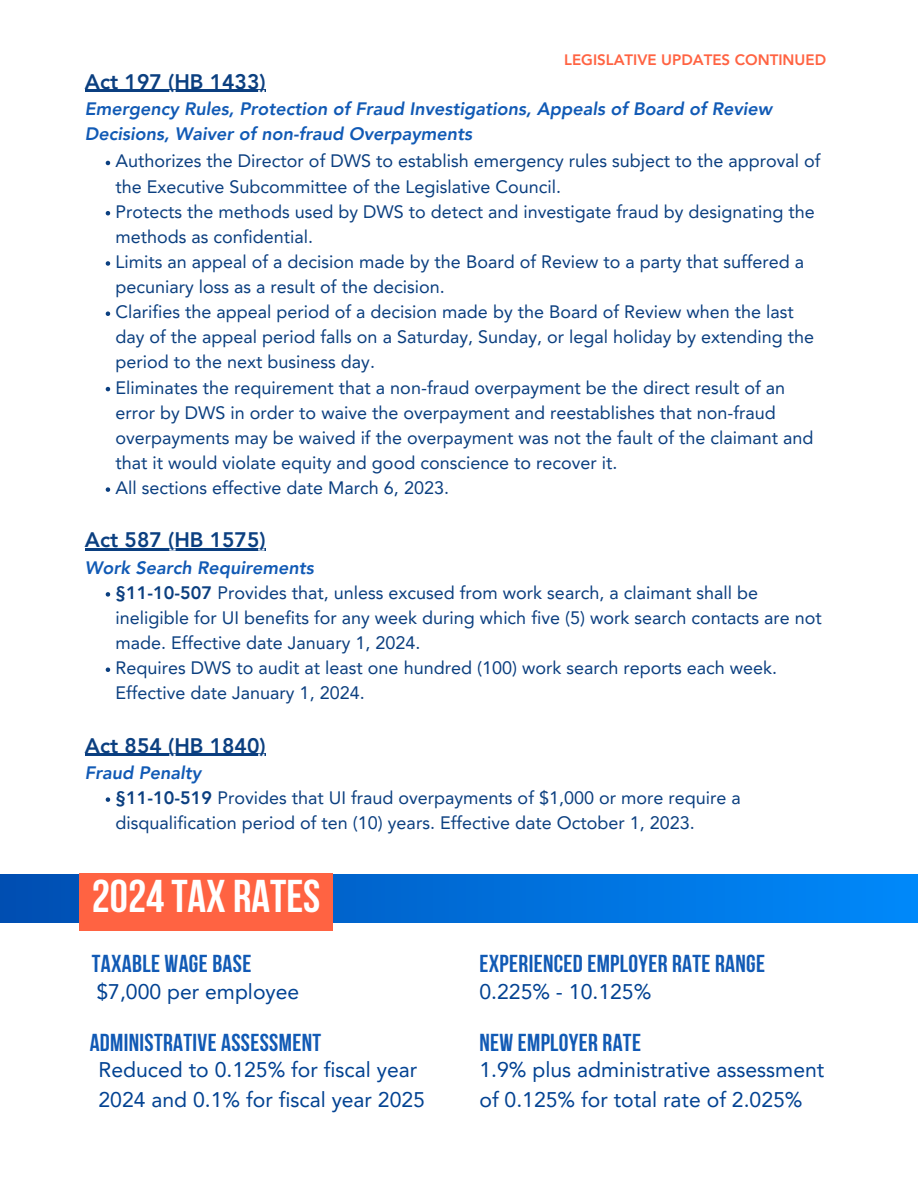
<style>
.page{position:relative;width:918px;height:1188px;background:#fff}
.page>*{position:absolute;margin:0;border:0;box-sizing:border-box;transform-origin:0 0}
.t1{font:700 45.75px "Bebas Neue";color:#fff}
.t2{font:700 24.45px "Bebas Neue";letter-spacing:.015em;color:#115ab5}
.t3{font:21.15px/29.2px "Avenir LT Pro";color:#024292}
.t4{font:800 21px "Avenir LT Pro";color:#0b3f80}
.t5{font:18px/25.2px "Avenir LT Pro";color:#0b3f80}
.t6{font:italic 800 18px/25.2px "Avenir LT Pro";color:#115ab5}
.t7{font:800 15.15px "Avenir LT Pro";color:#ff6342}
.s1{font-weight:800}
</style>
<div class="page">
<svg style="left:106px;top:161px;width:4px;height:4px"></svg>
<svg style="left:106px;top:211px;width:4px;height:4px"></svg>
<svg style="left:106px;top:261px;width:4px;height:5px"></svg>
<svg style="left:106px;top:311px;width:4px;height:5px"></svg>
<svg style="left:106px;top:387px;width:4px;height:4px"></svg>
<svg style="left:106px;top:487px;width:4px;height:5px"></svg>
<svg style="left:106px;top:592px;width:4px;height:5px"></svg>
<svg style="left:106px;top:668px;width:4px;height:4px"></svg>
<svg style="left:106px;top:797px;width:4px;height:5px"></svg>
<hr style="left:85px;top:90px;width:181px;height:2px;background:#0b3f80">
<hr style="left:85px;top:548px;width:181px;height:2px;background:#0b3f80">
<hr style="left:85px;top:754px;width:181px;height:2px;background:#0b3f80">
<svg style="left:0;top:874px;width:918px;height:49px;background:#0071dc"></svg>
<div style="left:79px;top:873px;width:254px;height:57px;background:#ff6342"></div>
<p class="t7" style="left:564px;top:53px;width:263px">LEGISLATIVE UPDATES CONTINUED</p>
<p class="t4" style="left:85px;top:73px;width:182px">Act 197 (HB 1433)</p>
<p class="t6" style="left:85px;top:98px;width:689px">Emergency Rules, Protection of Fraud Investigations, Appeals of Board of Review<br>Decisions, Waiver of non-fraud Overpayments</p>
<p class="t5" style="left:116px;top:150px;width:707px">Authorizes the Director of DWS to establish emergency rules subject to the approval of the Executive Subcommittee of the Legislative Council.</p>
<p class="t5" style="left:116px;top:201px;width:701px">Protects the methods used by DWS to detect and investigate fraud by designating the methods as confidential.</p>
<p class="t5" style="left:116px;top:251px;width:690px">Limits an appeal of a decision made by the Board of Review to a party that suffered a pecuniary loss as a result of the decision.</p>
<p class="t5" style="left:116px;top:301px;width:700px">Clarifies the appeal period of a decision made by the Board of Review when the last day of the appeal period falls on a Saturday, Sunday, or legal holiday by extending the period to the next business day.</p>
<p class="t5" style="left:116px;top:376px;width:700px">Eliminates the requirement that a non-fraud overpayment be the direct result of an error by DWS in order to waive the overpayment and reestablishes that non-fraud overpayments may be waived if the overpayment was not the fault of the claimant and that it would violate equity and good conscience to recover it.</p>
<p class="t5" style="left:116px;top:477px;width:335px">All sections effective date March 6, 2023.</p>
<p class="t4" style="left:85px;top:531px;width:182px">Act 587 (HB 1575)</p>
<p class="t6" style="left:85px;top:557px;width:230px">Work Search Requirements</p>
<p class="t5" style="left:116px;top:582px;width:708px"><span class="s1">§11-10-507</span> Provides that, unless excused from work search, a claimant shall be ineligible for UI benefits for any week during which five (5) work search contacts are not made. Effective date January 1, 2024.</p>
<p class="t5" style="left:116px;top:657px;width:663px">Requires DWS to audit at least one hundred (100) work search reports each week.<br>Effective date January 1, 2024.</p>
<p class="t4" style="left:85px;top:737px;width:182px">Act 854 (HB 1840)</p>
<p class="t6" style="left:85px;top:762px;width:118px">Fraud Penalty</p>
<p class="t5" style="left:116px;top:787px;width:627px"><span class="s1">§11-10-519</span> Provides that UI fraud overpayments of $1,000 or more require a disqualification period of ten (10) years. Effective date October 1, 2023.</p>
<p class="t1" style="left:92px;top:877px;width:230px">2024TAX RATES</p>
<p class="t2" style="left:92px;top:954px;width:161px">TAXABLE WAGE BASE</p>
<p class="t3" style="left:96px;top:979px;width:204px">$7,000 per employee</p>
<p class="t2" style="left:90px;top:1032px;width:233px">ADMINISTRATIVE ASSESSMENT</p>
<p class="t3" style="left:99px;top:1057px;width:328px">Reduced to 0.125% for fiscal year<br>2024 and 0.1% for fiscal year 2025</p>
<p class="t2" style="left:479px;top:954px;width:287px">EXPERIENCED EMPLOYER RATE RANGE</p>
<p class="t3" style="left:479px;top:979px;width:173px">0.225% - 10.125%</p>
<p class="t2" style="left:479px;top:1032px;width:163px">NEW EMPLOYER RATE</p>
<p class="t3" style="left:479px;top:1057px;width:346px">1.9% plus administrative assessment of 0.125% for total rate of 2.025%</p>
</div>
